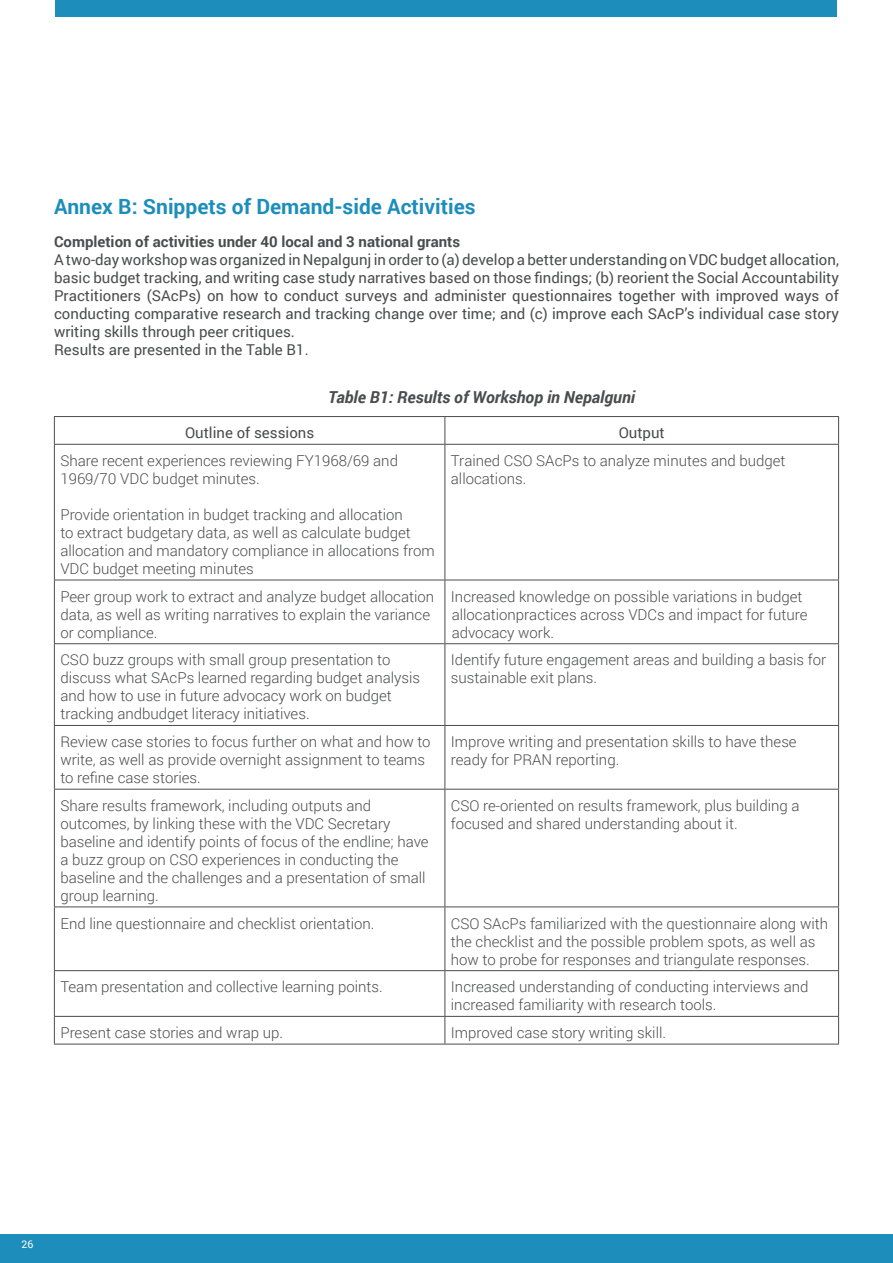
<style>
.page{position:relative;width:893px;height:1263px;background:#fff}
.page>*{position:absolute;margin:0;border:0;box-sizing:border-box;transform-origin:0 0}
.Sub_heading{font:700 21px "Roboto";color:#1d8ebc}
.t1{font:italic 700 16.5px "Roboto";color:#4b4c4d}
.t2{font:300 15px/18px "Roboto";color:#4b4c4d}
.t3{font:15px/18px "Roboto";color:#4b4c4d;text-align:justify}
.t4{font:700 15px "Roboto";color:#4b4c4d}
.t5{font:10.5px "Roboto";color:#fff}
</style>
<div class="page">
<div style="left:55px;top:0;width:782px;height:17px;background:#1d8ebc"></div>
<hr style="left:54px;top:416px;width:391px;height:1px;background:#4b4c4d">
<svg style="left:54px;top:417px;width:1px;height:27px"></svg>
<hr style="left:445px;top:416px;width:394px;height:1px;background:#4b4c4d">
<svg style="left:444px;top:417px;width:1px;height:27px"></svg>
<svg style="left:838px;top:417px;width:1px;height:27px"></svg>
<hr style="left:54px;top:444px;width:391px;height:1px;background:#4b4c4d">
<hr style="left:54px;top:445px;width:1px;height:135px;background:#4b4c4d">
<hr style="left:445px;top:444px;width:394px;height:1px;background:#4b4c4d">
<hr style="left:444px;top:445px;width:1px;height:135px;background:#4b4c4d">
<hr style="left:838px;top:445px;width:1px;height:135px;background:#4b4c4d">
<hr style="left:54px;top:580px;width:391px;height:1px;background:#4b4c4d">
<hr style="left:54px;top:580px;width:1px;height:63px;background:#4b4c4d">
<hr style="left:445px;top:580px;width:394px;height:1px;background:#4b4c4d">
<hr style="left:444px;top:580px;width:1px;height:63px;background:#4b4c4d">
<hr style="left:838px;top:580px;width:1px;height:63px;background:#4b4c4d">
<hr style="left:54px;top:643px;width:391px;height:1px;background:#4b4c4d">
<hr style="left:54px;top:644px;width:1px;height:81px;background:#4b4c4d">
<hr style="left:445px;top:643px;width:394px;height:1px;background:#4b4c4d">
<hr style="left:444px;top:644px;width:1px;height:81px;background:#4b4c4d">
<hr style="left:838px;top:644px;width:1px;height:81px;background:#4b4c4d">
<hr style="left:54px;top:725px;width:391px;height:1px;background:#4b4c4d">
<hr style="left:54px;top:726px;width:1px;height:63px;background:#4b4c4d">
<hr style="left:445px;top:725px;width:394px;height:1px;background:#4b4c4d">
<hr style="left:444px;top:726px;width:1px;height:63px;background:#4b4c4d">
<hr style="left:838px;top:726px;width:1px;height:63px;background:#4b4c4d">
<hr style="left:54px;top:789px;width:391px;height:1px;background:#4b4c4d">
<hr style="left:54px;top:789px;width:1px;height:117px;background:#4b4c4d">
<hr style="left:445px;top:789px;width:394px;height:1px;background:#4b4c4d">
<hr style="left:444px;top:789px;width:1px;height:117px;background:#4b4c4d">
<hr style="left:838px;top:789px;width:1px;height:117px;background:#4b4c4d">
<hr style="left:54px;top:906px;width:391px;height:1px;background:#4b4c4d">
<hr style="left:54px;top:907px;width:1px;height:63px;background:#4b4c4d">
<hr style="left:445px;top:906px;width:394px;height:1px;background:#4b4c4d">
<hr style="left:444px;top:907px;width:1px;height:63px;background:#4b4c4d">
<hr style="left:838px;top:907px;width:1px;height:63px;background:#4b4c4d">
<hr style="left:54px;top:970px;width:391px;height:1px;background:#4b4c4d">
<hr style="left:54px;top:971px;width:1px;height:45px;background:#4b4c4d">
<hr style="left:445px;top:970px;width:394px;height:1px;background:#4b4c4d">
<hr style="left:444px;top:971px;width:1px;height:45px;background:#4b4c4d">
<hr style="left:838px;top:971px;width:1px;height:45px;background:#4b4c4d">
<hr style="left:54px;top:1016px;width:391px;height:1px;background:#4b4c4d">
<svg style="left:54px;top:1017px;width:1px;height:27px"></svg>
<hr style="left:445px;top:1016px;width:394px;height:1px;background:#4b4c4d">
<svg style="left:444px;top:1017px;width:1px;height:27px"></svg>
<svg style="left:838px;top:1017px;width:1px;height:27px"></svg>
<hr style="left:54px;top:1044px;width:391px;height:1px;background:#4b4c4d">
<hr style="left:445px;top:1044px;width:394px;height:1px;background:#4b4c4d">
<div style="left:0;top:1234px;width:893px;height:29px;background:#1d8ebc"></div>
<p class="Sub_heading" style="left:54px;top:191px;width:423px">Annex B: Snippets of Demand-side Activities</p>
<p class="t4" style="left:54px;top:231px;width:408px">Completion of activities under 40 local and 3 national grants</p>
<p class="t3" style="left:54px;top:250px;width:786px">A two-day workshop was organized in Nepalgunj in order to (a) develop a better understanding on VDC budget allocation, basic budget tracking, and writing case study narratives based on those findings; (b) reorient the Social Accountability Practitioners (SAcPs) on how to conduct surveys and administer questionnaires together with improved ways of conducting comparative research and tracking change over time; and (c) improve each SAcP’s individual case story writing skills through peer critiques.</p>
<p class="t3" style="left:54px;top:340px;width:256px">Results are presented in the Table B1.</p>
<p class="t1" style="left:328px;top:386px;width:308px">Table B1: Results of Workshop in Nepalguni</p>
<p class="t3" style="left:185px;top:423px;width:131px">Outline of sessions</p>
<p class="t3" style="left:619px;top:423px;width:48px">Output</p>
<p class="t2" style="left:60px;top:451px;width:339px">Share recent experiences reviewing FY1968/69 and<br>1969/70 VDC budget minutes.</p>
<p class="t2" style="left:60px;top:505px;width:376px">Provide orientation in budget tracking and allocation<br>to extract budgetary data, as well as calculate budget allocation and mandatory compliance in allocations from VDC budget meeting minutes</p>
<p class="t2" style="left:451px;top:451px;width:336px">Trained CSO SAcPs to analyze minutes and budget allocations.</p>
<p class="t2" style="left:60px;top:587px;width:375px">Peer group work to extract and analyze budget allocation data, as well as writing narratives to explain the variance or compliance.</p>
<p class="t2" style="left:451px;top:587px;width:358px">Increased knowledge on possible variations in budget allocationpractices across VDCs and impact for future advocacy work.</p>
<p class="t2" style="left:60px;top:651px;width:361px">CSO buzz groups with small group presentation to discuss what SAcPs learned regarding budget analysis and how to use in future advocacy work on budget tracking andbudget literacy initiatives.</p>
<p class="t2" style="left:451px;top:651px;width:377px">Identify future engagement areas and building a basis for sustainable exit plans.</p>
<p class="t2" style="left:60px;top:732px;width:372px">Review case stories to focus further on what and how to write, as well as provide overnight assignment to teams to refine case stories.</p>
<p class="t2" style="left:451px;top:732px;width:347px">Improve writing and presentation skills to have these ready for PRAN reporting.</p>
<p class="t2" style="left:60px;top:796px;width:370px">Share results framework, including outputs and outcomes, by linking these with the VDC Secretary baseline and identify points of focus of the endline; have a buzz group on CSO experiences in conducting the baseline and the challenges and a presentation of small group learning.</p>
<p class="t2" style="left:451px;top:796px;width:350px">CSO re-oriented on results framework, plus building a focused and shared understanding about it.</p>
<p class="t2" style="left:60px;top:914px;width:315px">End line questionnaire and checklist orientation.</p>
<p class="t2" style="left:451px;top:914px;width:379px">CSO SAcPs familiarized with the questionnaire along with the checklist and the possible problem spots, as well as how to probe for responses and triangulate responses.</p>
<p class="t2" style="left:60px;top:977px;width:324px">Team presentation and collective learning points.</p>
<p class="t2" style="left:451px;top:977px;width:359px">Increased understanding of conducting interviews and increased familiarity with research tools.</p>
<p class="t2" style="left:60px;top:1023px;width:224px">Present case stories and wrap up.</p>
<p class="t2" style="left:451px;top:1023px;width:217px">Improved case story writing skill.</p>
<p class="t5" style="left:21px;top:1237px;width:13px">26</p>
</div>
